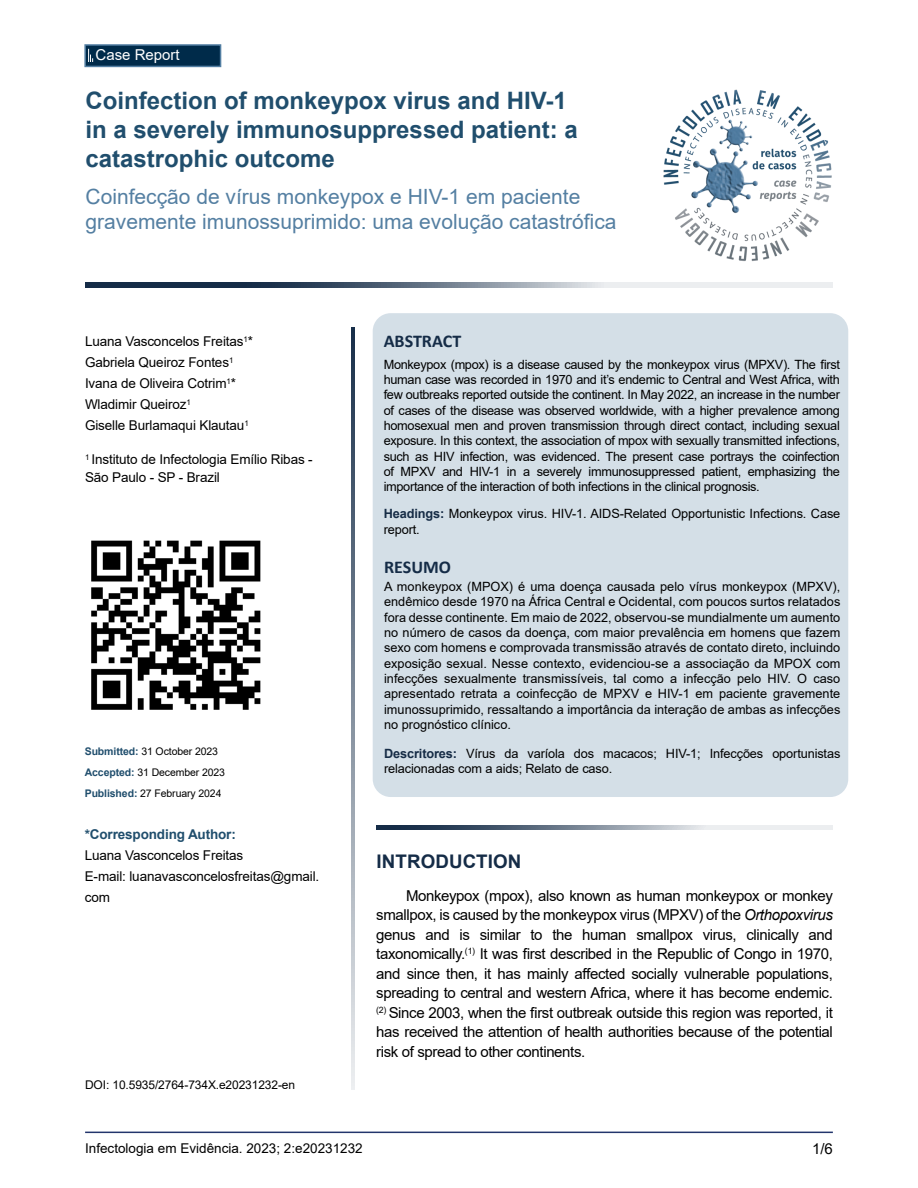
<style>
.page{position:relative;width:918px;height:1188px;background:#fff}
.page>*{position:absolute;margin:0;border:0;box-sizing:border-box;transform-origin:0 0}
.t1{font:700 24px/28.8px "Arial";color:#204e6d}
.t2{font:21px/25.2px "Arial";color:#547fa2}
.t3{font:700 18.75px "Arial";letter-spacing:.005em;color:#152c47}
.t4{font:700 18px "Calibri";color:#152c47}
.t5{font:15px/19.5px "Arial";letter-spacing:-.025em;color:#000;text-align:justify}
.t6{font:15px "Arial";color:#fff}
.t7{font:13.5px/21px "Arial";letter-spacing:-.01em;color:#000}
.t8{font:700 13.5px "Arial";letter-spacing:-.01em;color:#204e6d}
.t9{font:12.75px/15.3px "Arial";letter-spacing:-.01em;color:#000;text-align:justify}
.t10{font:12px "Arial";letter-spacing:-.01em;color:#000}
.t11{font:10.5px/21px "Arial";letter-spacing:-.01em;color:#000}
.s1{font-weight:700;color:#204e6d}
.s2{font-weight:700;color:#162c46}
.s3{font-style:italic}
</style>
<div class="page">
<hr style="left:85px;top:1132px;width:748px;height:1px;background:#23356c">
<svg style="left:351px;top:327px;width:4px;height:763px;background:#828e9c"></svg>
<img style="left:663px;top:89px;width:169px;height:172px">
<svg style="left:85px;top:282px;width:748px;height:6px;background:#818d9b"></svg>
<svg style="left:376px;top:826px;width:457px;height:4px;background:#8d98a5"></svg>
<div style="left:373px;top:313px;width:475px;height:484px;background:#d4dfe7;border-radius:18px"></div>
<img style="left:91px;top:540px;width:170px;height:170px">
<div style="left:84px;top:44px;width:137px;height:23px;background:#002b4a;border:2px solid #527ea2"></div>
<svg style="left:88px;top:49px;width:11px;height:18px"></svg>
<p class="t6" style="left:96px;top:44px;width:86px">Case Report</p>
<h1 class="t1" style="left:86px;top:87px;width:494px">Coinfection of monkeypox virus and HIV-1 in a severely immunosuppressed patient: a catastrophic outcome</h1>
<h2 class="t2" style="left:86px;top:184px;width:533px">Coinfecção de vírus monkeypox e HIV-1 em paciente gravemente imunossuprimido: uma evolução catastrófica</h2>
<p class="t7" style="left:85px;top:331px;width:170px">Luana Vasconcelos Freitas<sup>1</sup>*<br>Gabriela Queiroz Fontes<sup>1<br></sup>Ivana de Oliveira Cotrim<sup>1</sup>*<br>Wladimir Queiroz<sup>1<br></sup>Giselle Burlamaqui Klautau<sup>1</sup></p>
<p class="t7" style="left:85px;top:451px;width:229px;line-height:18px"><sup>1</sup> Instituto de Infectologia Emílio Ribas -<br>São Paulo - SP - Brazil</p>
<p class="t11" style="left:85px;top:741px;width:142px"><span class="s1">Submitted:</span> 31 October 2023<br><span class="s1">Accepted:</span> 31 December 2023<br><span class="s1">Published:</span> 27 February 2024</p>
<p class="t8" style="left:85px;top:825px;width:153px">*Corresponding Author:</p>
<p class="t7" style="left:85px;top:845px;width:236px">Luana Vasconcelos Freitas<br>E-mail: luanavasconcelosfreitas@gmail. com</p>
<p class="t10" style="left:85px;top:1076px;width:212px">DOI: 10.5935/2764-734X.e20231232-en</p>
<h3 class="t4" style="left:384px;top:329px;width:79px">ABSTRACT</h3>
<p class="t9" style="left:384px;top:357px;width:458px">Monkeypox (mpox) is a disease caused by the monkeypox virus (MPXV). The first human case was recorded in 1970 and it’s endemic to Central and West Africa, with few outbreaks reported outside the continent. In May 2022, an increase in the number of cases of the disease was observed worldwide, with a higher prevalence among homosexual men and proven transmission through direct contact, including sexual exposure. In this context, the association of mpox with sexually transmitted infections, such as HIV infection, was evidenced. The present case portrays the coinfection of MPXV and HIV-1 in a severely immunosuppressed patient, emphasizing the importance of the interaction of both infections in the clinical prognosis.</p>
<p class="t9" style="left:384px;top:506px;width:458px"><span class="s2">Headings:</span> Monkeypox virus. HIV-1. AIDS-Related Opportunistic Infections. Case report.</p>
<h3 class="t4" style="left:384px;top:554px;width:68px">RESUMO</h3>
<p class="t9" style="left:384px;top:579px;width:458px">A monkeypox (MPOX) é uma doença causada pelo vírus monkeypox (MPXV), endêmico desde 1970 na África Central e Ocidental, com poucos surtos relatados fora desse continente. Em maio de 2022, observou-se mundialmente um aumento no número de casos da doença, com maior prevalência em homens que fazem sexo com homens e comprovada transmissão através de contato direto, incluindo exposição sexual. Nesse contexto, evidenciou-se a associação da MPOX com infecções sexualmente transmissíveis, tal como a infecção pelo HIV. O caso apresentado retrata a coinfecção de MPXV e HIV-1 em paciente gravemente imunossuprimido, ressaltando a importância da interação de ambas as infecções no prognóstico clínico.</p>
<p class="t9" style="left:384px;top:746px;width:458px"><span class="s2">Descritores:</span> Vírus da varíola dos macacos; HIV-1; Infecções oportunistas relacionadas com a aids; Relato de caso.</p>
<h3 class="t3" style="left:377px;top:848px;width:146px">INTRODUCTION</h3>
<p class="t5" style="left:376px;top:885px;width:458px;text-indent:30px">Monkeypox (mpox), also known as human monkeypox or monkey smallpox, is caused by the monkeypox virus (MPXV) of the <span class="s3">Orthopoxvirus </span>genus and is similar to the human smallpox virus, clinically and taxonomically.<sup>(1)</sup> It was first described in the Republic of Congo in 1970, and since then, it has mainly affected socially vulnerable populations, spreading to central and western Africa, where it has become endemic. <sup>(2)</sup> Since 2003, when the first outbreak outside this region was reported, it has received the attention of health authorities because of the potential risk of spread to other continents.</p>
<p class="t7" style="left:85px;top:1137px;width:279px">Infectologia em Evidência. 2023; 2:e20231232</p>
<p class="t5" style="left:812px;top:1139px;width:22px">1/6</p>
</div>
